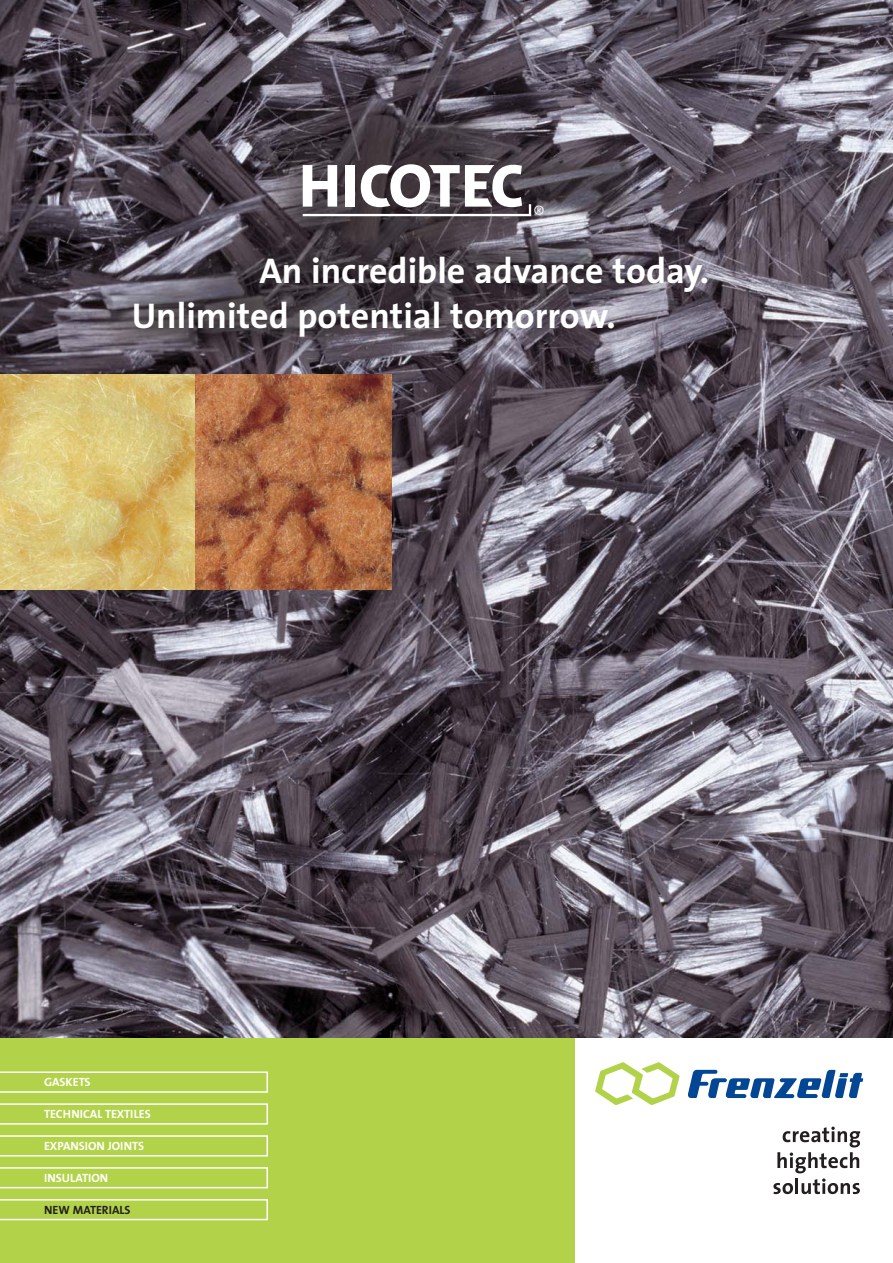
<style>
.page{position:relative;width:893px;height:1263px;background:#fff}
.page>*{position:absolute;margin:0;border:0;box-sizing:border-box;transform-origin:0 0}
.t1{font:700 36px/45px "The Sans";color:#fff}
.t2{font:200 22.35px "The Sans";color:#fff}
.t3{font:700 12px "The Sans";color:#fff}
.t4{font:700 12px "The Sans";color:#231f20}
</style>
<div class="page">
<div style="left:0;top:1037px;width:574px;height:226px;background:#b2d349"></div>
<svg style="left:773px;top:1127px;width:87px;height:67px"></svg>
<svg style="left:595px;top:1062px;width:84px;height:43px"></svg>
<svg style="left:688px;top:1070px;width:175px;height:28px"></svg>
<svg style="left:0;top:1071px;width:268px;height:150px"></svg>
<img style="left:0;top:0;width:892px;height:1037px">
<svg style="left:300px;top:164px;width:232px;height:53px"></svg>
<img style="left:0;top:374px;width:391px;height:216px">
<p class="t2" style="left:532px;top:205px;width:14px">®</p>
<p class="t1" style="left:132px;top:252px;width:579px;text-indent:128px">An incredible advance today.<br>Unlimited potential tomorrow.</p>
<p class="t3" style="left:44px;top:1078px;width:48px">GASKETS</p>
<p class="t3" style="left:44px;top:1109px;width:108px">TECHNICAL TEXTILES</p>
<p class="t3" style="left:44px;top:1141px;width:102px">EXPANSION JOINTS</p>
<p class="t3" style="left:44px;top:1173px;width:66px">INSULATION</p>
<p class="t4" style="left:44px;top:1205px;width:88px">NEW MATERIALS</p>
</div>
